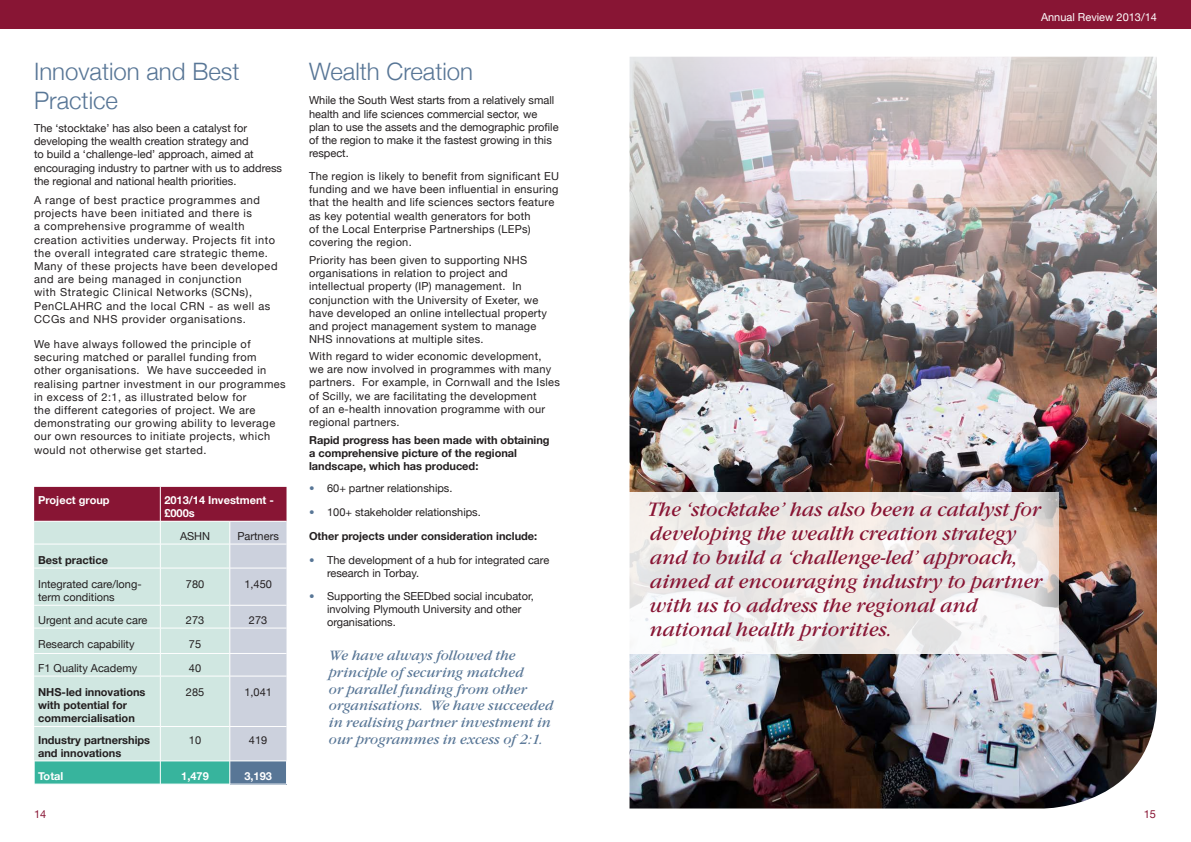
<style>
.page{position:relative;width:1191px;height:842px;background:#fff}
.page>*{position:absolute;margin:0;border:0;box-sizing:border-box;transform-origin:0 0}
.H2_large{font:300 24px/28.8px "Helvetica Neue";color:#587696}
.t1{font:italic 20px/24px "Garamond Itc T";color:#881534}
.t2{font:italic 14px/16.8px "Garamond Itc T";color:#587696}
.Body{font:11px/13.2px "Helvetica Neue";letter-spacing:.025em;color:#231f20}
.Body-2{font:11px/13.2px "Helvetica Neue";color:#231f20}
.Body-3{font:11px/13.2px "Helvetica Neue";letter-spacing:.05em;color:#231f20}
.Body-4{font:700 11px/13.2px "Helvetica Neue";color:#231f20}
.H2_large-2{font:11px/13.2px "Helvetica Neue";color:#231f20}
.Body-5{font:700 11px/13.2px "Helvetica Neue";color:#fff}
.Bold_Body{font:700 11px "Helvetica Neue";color:#231f20}
.Table_indent{font:11px/13.2px "Helvetica Neue";color:#231f20}
.t3{font:11px "Helvetica Neue";color:#fff}
.t4{font:11px "Helvetica Neue";color:#881534}
.s1{font-family:"Frutiger";font-weight:300;font-stretch:condensed;color:#587696}
</style>
<div class="page">
<div style="left:0;top:0;width:1191px;height:29px;background:#881534"></div>
<img style="left:629px;top:57px;width:528px;height:751px">
<svg style="left:629px;top:492px;width:430px;height:161px"></svg>
<svg style="left:34px;top:487px;width:253px;height:297px;background:#bec7c8"></svg>
<p class="H2_large" style="left:34px;top:56px;width:207px">Innovation and Best<br>Practice</p>
<p class="Body-2" style="left:34px;top:122px;width:249px">The ‘stocktake’ has also been a catalyst for developing the wealth creation strategy and<br>to build a ‘challenge-led’ approach, aimed at encouraging industry to partner with us to address the regional and national health priorities.</p>
<p class="Body-3" style="left:34px;top:194px;width:245px">A range of best practice programmes and projects have been initiated and there is<br>a comprehensive programme of wealth creation activities underway. Projects fit into the overall integrated care strategic theme.<br>Many of these projects have been developed and are being managed in conjunction<br>with Strategic Clinical Networks (SCNs), PenCLAHRC and the local CRN - as well as CCGs and NHS provider organisations.</p>
<p class="Body" style="left:34px;top:338px;width:253px">We have always followed the principle of securing matched or parallel funding from other organisations. We have succeeded in realising partner investment in our programmes in excess of 2:1, as illustrated below for<br>the different categories of project. We are demonstrating our growing ability to leverage our own resources to initiate projects, which would not otherwise get started.</p>
<p class="Body-5" style="left:38px;top:494px;width:73px">Project group</p>
<p class="Body-5" style="left:164px;top:494px;width:111px">2013/14 Investment - £000s</p>
<p class="Body" style="left:180px;top:530px;width:32px">ASHN</p>
<p class="Body-2" style="left:237px;top:530px;width:43px">Partners</p>
<p class="Body-4" style="left:38px;top:554px;width:71px">Best practice</p>
<p class="Table_indent" style="left:38px;top:578px;width:105px">Integrated care/long&shy;term conditions</p>
<p class="Body" style="left:186px;top:578px;width:20px">780</p>
<p class="Body" style="left:244px;top:578px;width:29px">1,450</p>
<p class="Body-2" style="left:38px;top:614px;width:111px">Urgent and acute care</p>
<p class="Body" style="left:186px;top:614px;width:20px">273</p>
<p class="Body" style="left:249px;top:614px;width:20px">273</p>
<p class="Body-2" style="left:38px;top:638px;width:98px">Research capability</p>
<p class="Body" style="left:189px;top:638px;width:14px">75</p>
<p class="Body-2" style="left:38px;top:662px;width:101px">F1 Quality Academy</p>
<p class="Body" style="left:189px;top:662px;width:14px">40</p>
<p class="Body-4" style="left:38px;top:686px;width:109px">NHS-led innovations with potential for commercialisation</p>
<p class="Body" style="left:186px;top:686px;width:20px">285</p>
<p class="Body" style="left:244px;top:686px;width:29px">1,041</p>
<p class="Body-4" style="left:38px;top:734px;width:114px">Industry partnerships and innovations</p>
<p class="Body" style="left:189px;top:734px;width:14px">10</p>
<p class="Body" style="left:249px;top:734px;width:20px">419</p>
<p class="Body-5" style="left:38px;top:770px;width:27px">Total</p>
<p class="Body-5" style="left:181px;top:770px;width:29px">1,479</p>
<p class="Body-5" style="left:244px;top:770px;width:29px">3,193</p>
<p class="H2_large" style="left:309px;top:56px;width:166px">Wealth Creation</p>
<p class="H2_large-2" style="left:309px;top:95px;width:251px">While the South West starts from a relatively small health and life sciences commercial sector, we plan to use the assets and the demographic profile of the region to make it the fastest growing in this respect.</p>
<p class="Body" style="left:309px;top:170px;width:251px">The region is likely to benefit from significant EU funding and we have been influential in ensuring that the health and life sciences sectors feature as key potential wealth generators for both<br>of the Local Enterprise Partnerships (LEPs) covering the region.</p>
<p class="Body" style="left:309px;top:254px;width:239px">Priority has been given to supporting NHS organisations in relation to project and intellectual property (IP) management. In conjunction with the University of Exeter, we have developed an online intellectual property and project management system to manage NHS innovations at multiple sites.</p>
<p class="Body" style="left:309px;top:350px;width:252px">With regard to wider economic development,<br>we are now involved in programmes with many partners. For example, in Cornwall and the Isles of Scilly, we are facilitating the development<br>of an e-health innovation programme with our regional partners.</p>
<p class="Body-4" style="left:309px;top:434px;width:242px">Rapid progress has been made with obtaining a comprehensive picture of the regional landscape, which has produced:</p>
<p class="Body-2" style="left:309px;top:482px;width:145px"><span class="s1">•</span> 60+ partner relationships.</p>
<p class="Body-2" style="left:309px;top:506px;width:173px"><span class="s1">•</span> 100+ stakeholder relationships.</p>
<p class="Bold_Body" style="left:309px;top:527px;width:230px">Other projects under consideration include:</p>
<p class="Body-2" style="left:327px;top:554px;width:224px;text-indent:-18px"><span class="s1">•</span> The development of a hub for integrated care research in Torbay.</p>
<p class="Body-2" style="left:327px;top:590px;width:208px;text-indent:-18px"><span class="s1">•</span> Supporting the SEEDbed social incubator, involving Plymouth University and other organisations.</p>
<p class="t2" style="left:329px;top:647px;width:226px">We have always followed the principle of securing matched<br>or parallel funding from other organisations. We have succeeded in realising partner investment in our programmes in excess of 2:1.</p>
<p class="t3" style="left:1041px;top:9px;width:117px">Annual Review 2013/14</p>
<p class="t1" style="left:647px;top:497px;width:396px">The ‘stocktake’ has also been a catalyst for developing the wealth creation strategy and to build a ‘challenge-led’ approach, aimed at encouraging industry to partner with us to address the regional and national health priorities.</p>
<p class="t4" style="left:34px;top:806px;width:14px">14</p>
<p class="t4" style="left:1143px;top:806px;width:14px">15</p>
</div>
